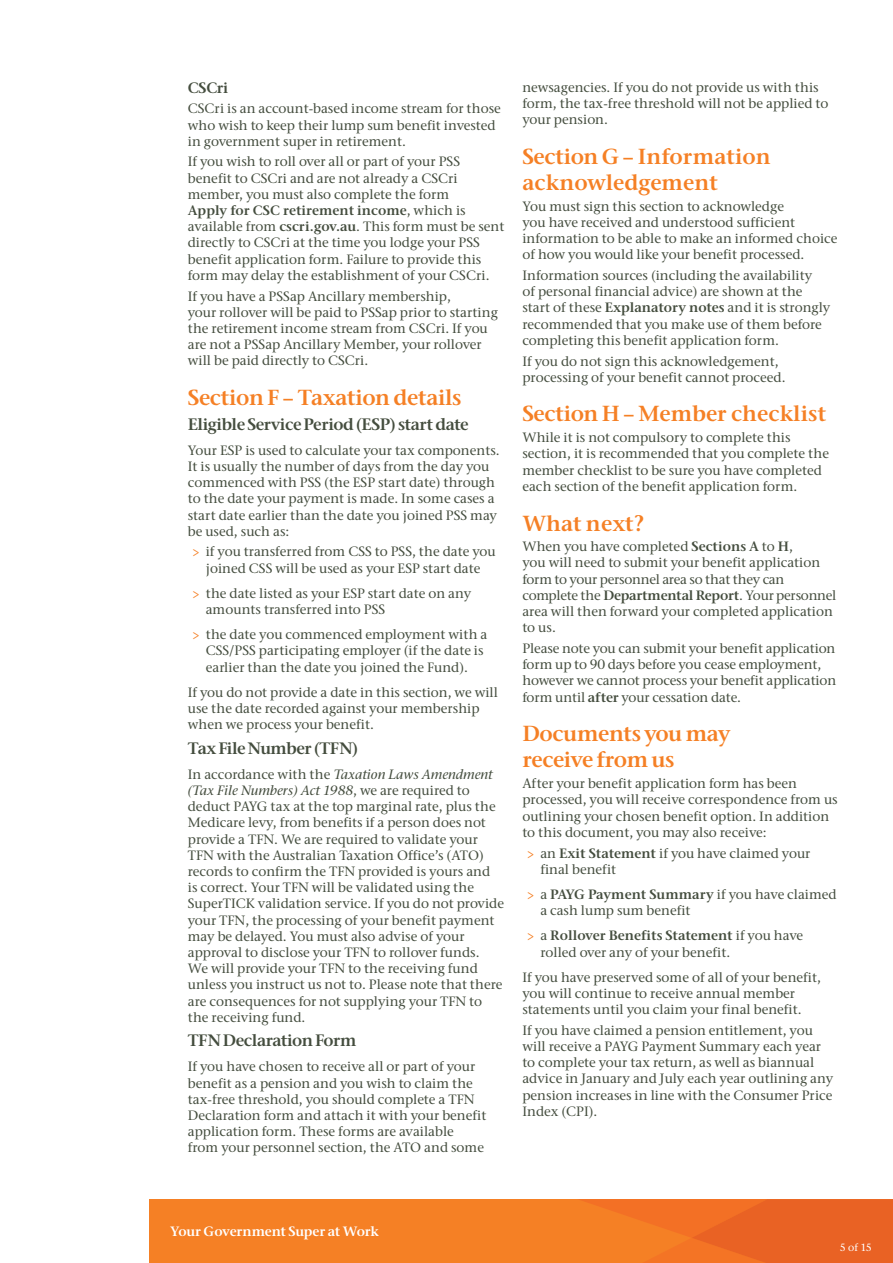
<style>
.page{position:relative;width:893px;height:1263px;background:#fff}
.page>*{position:absolute;margin:0;border:0;box-sizing:border-box;transform-origin:0 0}
.t1{font:21.75px/26.2px "Stone Serif ITC Semi";color:#f58025}
.t2{font:21.75px/26.2px "Stone Serif ITC Semi";letter-spacing:-.02em;color:#f58025}
.t3{font:16.5px "Stone Serif ITC Semi";letter-spacing:-.03em;color:#444d3e}
.t4{font:15px "Stone Serif ITC Semi";letter-spacing:-.02em;color:#444d3e}
.t5{font:500 13.5px/16.2px "Stone Serif ITC";color:#444d3e}
.t6{font:13.5px "Stone Serif ITC Semi";color:#444d3e}
.t7{font:13.5px "Stone Serif ITC Semi";letter-spacing:-.02em;color:#fff}
.t8{font:500 10.5px "Stone Serif ITC";color:#fff}
.s1{font-family:"Stone Serif ITC";font-weight:500}
.s2{font-family:"Stone Serif ITC Semi";font-weight:400}
.s3{color:#f58025}
.s4{font-style:italic}
.s5{font-family:"Stone Serif ITC";font-weight:500;color:#f58025}
</style>
<div class="page">
<div style="left:149px;top:1199px;width:744px;height:64px;background:#f58025"></div>
<svg style="left:579px;top:1199px;width:314px;height:64px"></svg>
<p class="t4" style="left:188px;top:78px;width:42px">CSCri</p>
<p class="t5" style="left:188px;top:101px;width:315px">CSCri is an account-based income stream for those who wish to keep their lump sum benefit invested in government super in retirement.</p>
<p class="t5" style="left:188px;top:154px;width:274px">If you wish to roll over all or part of your PSS benefit to CSCri and are not already a CSCri member, you must also complete the form</p>
<p class="t6" style="left:188px;top:202px;width:279px">Apply for CSC retirement income<span class="s1">, which is</span></p>
<p class="t5" style="left:188px;top:218px;width:318px">available from <span class="s2">cscri.gov.au</span>. This form must be sent directly to CSCri at the time you lodge your PSS benefit application form. Failure to provide this form may delay the establishment of your CSCri.</p>
<p class="t5" style="left:188px;top:288px;width:312px">If you have a PSSap Ancillary membership,<br>your rollover will be paid to PSSap prior to starting the retirement income stream from CSCri. If you are not a PSSap Ancillary Member, your rollover will be paid directly to CSCri.</p>
<h1 class="t2" style="left:188px;top:384px;width:275px">Section F – Taxation details</h1>
<p class="t3" style="left:188px;top:413px;width:282px">Eligible Service Period (ESP) start date</p>
<p class="t5" style="left:188px;top:442px;width:313px">Your ESP is used to calculate your tax components.<br>It is usually the number of days from the day you commenced with PSS (the ESP start date) through to the date your payment is made. In some cases a start date earlier than the date you joined PSS may be used, such as:</p>
<p class="t5" style="left:192px;top:544px;width:305px;text-align:center"><span class="s3">&gt;</span> if you transferred from CSS to PSS, the date you joined CSS will be used as your ESP start date</p>
<p class="t5" style="left:206px;top:585px;width:267px;text-indent:-14px"><span class="s3">&gt;</span> the date listed as your ESP start date on any amounts transferred into PSS</p>
<p class="t5" style="left:206px;top:626px;width:283px;text-indent:-14px"><span class="s3">&gt;</span> the date you commenced employment with a<br>CSS/PSS participating employer (if the date is earlier than the date you joined the Fund).</p>
<p class="t5" style="left:188px;top:684px;width:312px">If you do not provide a date in this section, we will use the date recorded against your membership when we process your benefit.</p>
<p class="t3" style="left:188px;top:738px;width:172px">Tax File Number (TFN)</p>
<p class="t5" style="left:188px;top:766px;width:318px">In accordance with the <span class="s4">Taxation Laws Amendment (Tax File Numbers) Act 1988</span>, we are required to deduct PAYG tax at the top marginal rate, plus the Medicare levy, from benefits if a person does not provide a TFN. We are required to validate your TFN with the Australian Taxation Office’s (ATO) records to confirm the TFN provided is yours and<br>is correct. Your TFN will be validated using the SuperTICK validation service. If you do not provide your TFN, the processing of your benefit payment may be delayed. You must also advise of your approval to disclose your TFN to rollover funds.<br>We will provide your TFN to the receiving fund unless you instruct us not to. Please note that there are consequences for not supplying your TFN to the receiving fund.</p>
<p class="t3" style="left:188px;top:1030px;width:170px">TFN Declaration Form</p>
<p class="t5" style="left:188px;top:1058px;width:300px">If you have chosen to receive all or part of your benefit as a pension and you wish to claim the tax-free threshold, you should complete a TFN Declaration form and attach it with your benefit application form. These forms are available from your personnel section, the ATO and some</p>
<p class="t5" style="left:522px;top:79px;width:308px">newsagencies. If you do not provide us with this form, the tax-free threshold will not be applied to your pension.</p>
<h1 class="t1" style="left:522px;top:143px;width:250px">Section G – Information acknowledgement</h1>
<p class="t5" style="left:522px;top:198px;width:317px">You must sign this section to acknowledge<br>you have received and understood sufficient information to be able to make an informed choice of how you would like your benefit processed.</p>
<p class="t5" style="left:522px;top:267px;width:309px">Information sources (including the availability<br>of personal financial advice) are shown at the start of these <span class="s2">Explanatory notes</span> and it is strongly recommended that you make use of them before completing this benefit application form.</p>
<p class="t5" style="left:522px;top:353px;width:265px">If you do not sign this acknowledgement, processing of your benefit cannot proceed.</p>
<h1 class="t1" style="left:522px;top:400px;width:305px">Section H – Member checklist</h1>
<p class="t5" style="left:522px;top:429px;width:308px">While it is not compulsory to complete this section, it is recommended that you complete the member checklist to be sure you have completed each section of the benefit application form.</p>
<h1 class="t1" style="left:522px;top:509px;width:123px">What next?</h1>
<p class="t5" style="left:522px;top:538px;width:316px">When you have completed <span class="s2">Sections A</span> to <span class="s2">H</span>,<br>you will need to submit your benefit application form to your personnel area so that they can complete the <span class="s2">Departmental Report</span>. Your personnel area will then forward your completed application to us.</p>
<p class="t5" style="left:522px;top:640px;width:315px">Please note you can submit your benefit application form up to 90 days before you cease employment, however we cannot process your benefit application form until <span class="s2">after</span> your cessation date.</p>
<h1 class="t2" style="left:522px;top:720px;width:210px">Documents you may receive from us</h1>
<p class="t5" style="left:522px;top:775px;width:317px">After your benefit application form has been processed, you will receive correspondence from us outlining your chosen benefit option. In addition to this document, you may also receive:</p>
<p class="t5" style="left:540px;top:845px;width:272px;text-indent:-14px"><span class="s3">&gt;</span> an <span class="s2">Exit Statement</span> if you have claimed your final benefit</p>
<p class="t6" style="left:527px;top:886px;width:311px"><span class="s5">&gt;</span> <span class="s1">a</span> PAYG Payment Summary <span class="s1">if you have claimed</span></p>
<p class="t5" style="left:540px;top:902px;width:152px">a cash lump sum benefit</p>
<p class="t6" style="left:527px;top:927px;width:278px"><span class="s5">&gt;</span> <span class="s1">a</span> Rollover Benefits Statement <span class="s1">if you have</span></p>
<p class="t5" style="left:522px;top:939px;width:300px;line-height:25.2px;text-indent:18px">rolled over any of your benefit.<br>If you have preserved some of all of your benefit,</p>
<p class="t5" style="left:522px;top:985px;width:281px">you will continue to receive annual member statements until you claim your final benefit.</p>
<p class="t5" style="left:522px;top:1022px;width:312px">If you have claimed a pension entitlement, you will receive a PAYG Payment Summary each year to complete your tax return, as well as biannual advice in January and July each year outlining any pension increases in line with the Consumer Price Index (CPI).</p>
<p class="t7" style="left:170px;top:1223px;width:210px">Your Government Super at Work</p>
<p class="t8" style="left:840px;top:1241px;width:33px">5 of 15</p>
</div>
